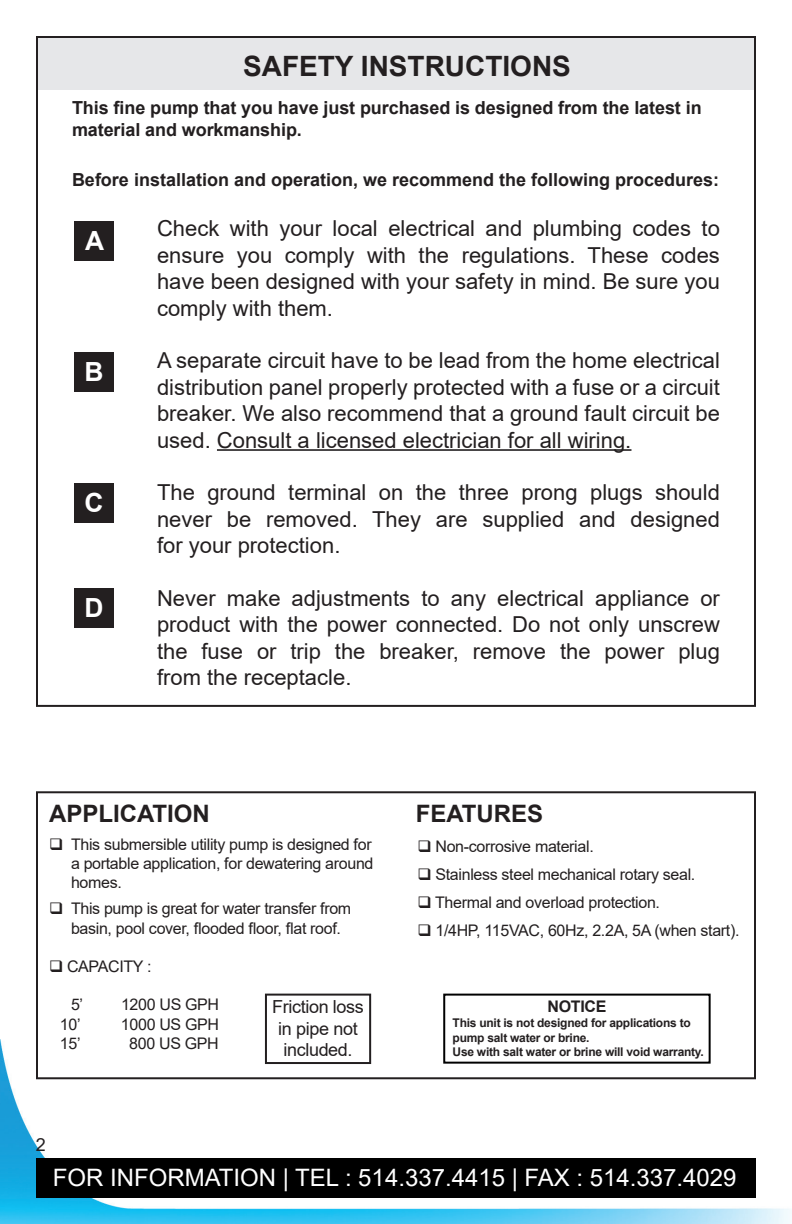
<style>
.page{position:relative;width:792px;height:1224px;background:#fff}
.page>*{position:absolute;margin:0;border:0;box-sizing:border-box;transform-origin:0 0}
.t1{font:700 28px "Arial";color:#231f20}
.t2{font:700 26.4px "Arial";color:#fff}
.t3{font:24px "Arial";color:#fff}
.t4{font:700 24px "Arial";color:#231f20}
.t5{font:22px/26.4px "Arial";color:#231f20;text-align:justify}
.t6{font:700 18px/21.6px "Arial";letter-spacing:-.005em;color:#231f20}
.t7{font:18px/21.6px "Arial";letter-spacing:-.02em;color:#231f20}
.Style_de_paragraphe_1{font:16px/19.2px "Arial";letter-spacing:-.02em;color:#231f20;text-align:justify}
.t8{font:700 16px "Arial";letter-spacing:-.02em;color:#231f20}
.t9{font:700 12px/14.4px "Arial";letter-spacing:-.02em;color:#231f20}
</style>
<div class="page">
<img style="left:0;top:1039px;width:792px;height:185px">
<hr style="left:217px;top:449px;width:414px;height:2px;background:#231f20">
<div style="left:36px;top:38px;width:718px;height:52px;background:#e6e7e9"></div>
<div style="left:74px;top:221px;width:40px;height:39px;background:#231f20"></div>
<div style="left:74px;top:352px;width:40px;height:39px;background:#231f20"></div>
<div style="left:74px;top:483px;width:40px;height:39px;background:#231f20"></div>
<div style="left:74px;top:588px;width:40px;height:40px;background:#231f20"></div>
<div style="left:36px;top:791px;width:720px;height:288px;border:2px solid #231f20"></div>
<div style="left:36px;top:1159px;width:720px;height:39px;background:#000"></div>
<div style="left:265px;top:994px;width:106px;height:70px;border:2px solid #231f20"></div>
<div style="left:443px;top:994px;width:268px;height:70px;border:2px solid #000"></div>
<p class="t1" style="left:243px;top:47px;width:329px">SAFETY INSTRUCTIONS</p>
<p class="t6" style="left:72px;top:97px;width:631px">This fine pump that you have just purchased is designed from the latest in material and workmanship.</p>
<p class="t6" style="left:72px;top:169px;width:649px">Before installation and operation, we recommend the following procedures:</p>
<p class="t5" style="left:157px;top:215px;width:564px">Check with your local electrical and plumbing codes to ensure you comply with the regulations. These codes have been designed with your safety in mind. Be sure you comply with them.</p>
<p class="t5" style="left:157px;top:347px;width:564px">A separate circuit have to be lead from the home electrical distribution panel properly protected with a fuse or a circuit breaker. We also recommend that a ground fault circuit be used. Consult a licensed electrician for all wiring.</p>
<p class="t5" style="left:157px;top:479px;width:564px">The ground terminal on the three prong plugs should never be removed. They are supplied and designed for your protection.</p>
<p class="t5" style="left:157px;top:585px;width:564px">Never make adjustments to any electrical appliance or product with the power connected. Do not only unscrew the fuse or trip the breaker, remove the power plug from the receptacle.</p>
<p class="t2" style="left:85px;top:222px;width:21px">A</p>
<p class="t2" style="left:85px;top:353px;width:21px">B</p>
<p class="t2" style="left:85px;top:484px;width:21px">C</p>
<p class="t2" style="left:85px;top:590px;width:21px">D</p>
<p class="t4" style="left:49px;top:796px;width:162px">APPLICATION</p>
<p class="t4" style="left:416px;top:796px;width:129px">FEATURES</p>
<p class="Style_de_paragraphe_1" style="left:71px;top:835px;width:304px;text-indent:-22px">❑ This submersible utility pump is designed for a portable application, for dewatering around homes.</p>
<p class="Style_de_paragraphe_1" style="left:71px;top:899px;width:282px;text-indent:-22px">❑ This pump is great for water transfer from basin, pool cover, flooded floor, flat roof.</p>
<p class="Style_de_paragraphe_1" style="left:49px;top:957px;width:104px">❑ CAPACITY :</p>
<p class="Style_de_paragraphe_1" style="left:71px;top:995px;width:14px">5’</p>
<p class="Style_de_paragraphe_1" style="left:121px;top:995px;width:100px">1200 US GPH</p>
<p class="Style_de_paragraphe_1" style="left:60px;top:1014px;width:22px">10’</p>
<p class="Style_de_paragraphe_1" style="left:121px;top:1014px;width:100px">1000 US GPH</p>
<p class="Style_de_paragraphe_1" style="left:60px;top:1033px;width:22px">15’</p>
<p class="Style_de_paragraphe_1" style="left:129px;top:1033px;width:91px">800 US GPH</p>
<p class="Style_de_paragraphe_1" style="left:417px;top:836px;width:178px">❑ Non-corrosive material.</p>
<p class="Style_de_paragraphe_1" style="left:417px;top:864px;width:280px">❑ Stainless steel mechanical rotary seal.</p>
<p class="Style_de_paragraphe_1" style="left:417px;top:892px;width:244px">❑ Thermal and overload protection.</p>
<p class="Style_de_paragraphe_1" style="left:417px;top:920px;width:324px">❑ 1/4HP, 115VAC, 60Hz, 2.2A, 5A (when start).</p>
<p class="t7" style="left:272px;top:996px;width:93px">Friction loss</p>
<p class="t8" style="left:548px;top:995px;width:60px">NOTICE</p>
<p class="t7" style="left:278px;top:1017px;width:81px">in pipe not included.</p>
<p class="t9" style="left:453px;top:1016px;width:240px">This unit is not designed for applications to pump salt water or brine.</p>
<p class="t9" style="left:453px;top:1045px;width:253px">Use with salt water or brine will void warranty.</p>
<p class="t7" style="left:36px;top:1134px;width:12px">2</p>
<p class="t3" style="left:53px;top:1162px;width:685px">FOR INFORMATION | TEL : 514.337.4415 | FAX : 514.337.4029</p>
</div>
